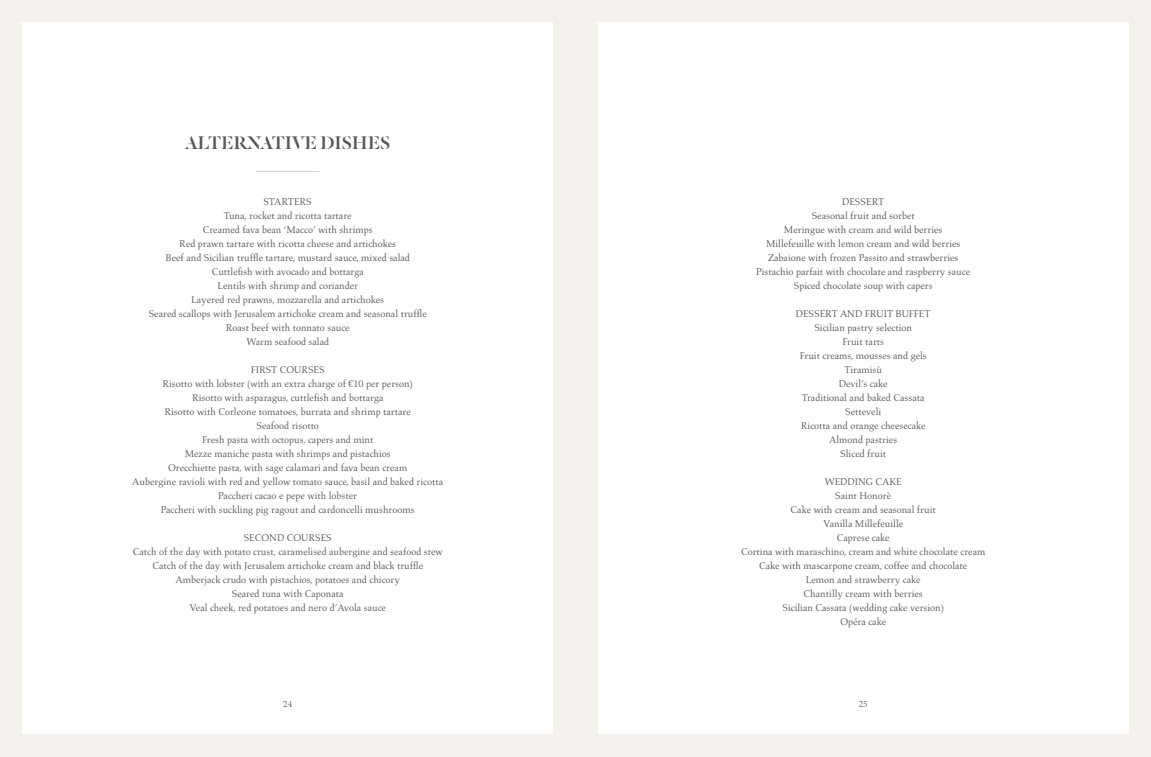
<style>
.page{position:relative;width:1151px;height:757px;background:#f4f1ec}
.page>*{position:absolute;margin:0;border:0;box-sizing:border-box;transform-origin:0 0}
.t1{font:20px "Dala Floda Roman No.2";letter-spacing:-.01em;color:#57585a}
.t2{font:10px/14px "Aldus LT Std";color:#57585a;text-align:center}
.t3{font:9px "Aldus LT Std";color:#57585a}
</style>
<div class="page">
<div style="left:23px;top:23px;width:530px;height:711px;background:#fff"></div>
<div style="left:598px;top:23px;width:530px;height:711px;background:#fff"></div>
<hr style="left:256px;top:171px;width:63px;height:1px;background:#d1d2d4">
<h1 class="t1" style="left:185px;top:129px;width:206px">ALTERNATIVE DISHES</h1>
<p class="t2" style="left:149px;top:195px;width:280px">STARTERS<br>Tuna, rocket and ricotta tartare<br>Creamed fava bean ‘Macco’ with shrimps<br>Red prawn tartare with ricotta cheese and artichokes<br>Beef and Sicilian truffle tartare, mustard sauce, mixed salad Cuttlefish with avocado and bottarga<br>Lentils with shrimp and coriander<br>Layered red prawns, mozzarella and artichokes<br>Seared scallops with Jerusalem artichoke cream and seasonal truffle Roast beef with tonnato sauce<br>Warm seafood salad</p>
<p class="t2" style="left:132px;top:363px;width:312px">FIRST COURSES<br>Risotto with lobster (with an extra charge of €10 per person)<br>Risotto with asparagus, cuttlefish and bottarga<br>Risotto with Corleone tomatoes, burrata and shrimp tartare<br>Seafood risotto<br>Fresh pasta with octopus, capers and mint<br>Mezze maniche pasta with shrimps and pistachios<br>Orecchiette pasta, with sage calamari and fava bean cream<br>Aubergine ravioli with red and yellow tomato sauce, basil and baked ricotta Paccheri cacao e pepe with lobster<br>Paccheri with suckling pig ragout and cardoncelli mushrooms</p>
<p class="t2" style="left:133px;top:531px;width:312px">SECOND COURSES<br>Catch of the day with potato crust, caramelised aubergine and seafood stew Catch of the day with Jerusalem artichoke cream and black truffle Amberjack crudo with pistachios, potatoes and chicory<br>Seared tuna with Caponata<br>Veal cheek, red potatoes and nero d’Avola sauce</p>
<p class="t3" style="left:283px;top:699px;width:10px">24</p>
<p class="t2" style="left:756px;top:194px;width:215px">DESSERT<br>Seasonal fruit and sorbet<br>Meringue with cream and wild berries<br>Millefeuille with lemon cream and wild berries Zabaione with frozen Passito and strawberries Pistachio parfait with chocolate and raspberry sauce Spiced chocolate soup with capers</p>
<p class="t2" style="left:796px;top:306px;width:136px">DESSERT AND FRUIT BUFFET<br>Sicilian pastry selection<br>Fruit tarts<br>Fruit creams, mousses and gels<br>Tiramisù<br>Devil’s cake<br>Traditional and baked Cassata<br>Setteveli<br>Ricotta and orange cheesecake<br>Almond pastries<br>Sliced fruit</p>
<p class="t2" style="left:741px;top:474px;width:246px">WEDDING CAKE<br>Saint Honorè<br>Cake with cream and seasonal fruit<br>Vanilla Millefeuille<br>Caprese cake<br>Cortina with maraschino, cream and white chocolate cream<br>Cake with mascarpone cream, coffee and chocolate<br>Lemon and strawberry cake<br>Chantilly cream with berries<br>Sicilian Cassata (wedding cake version)<br>Opéra cake</p>
<p class="t3" style="left:859px;top:699px;width:10px">25</p>
</div>
